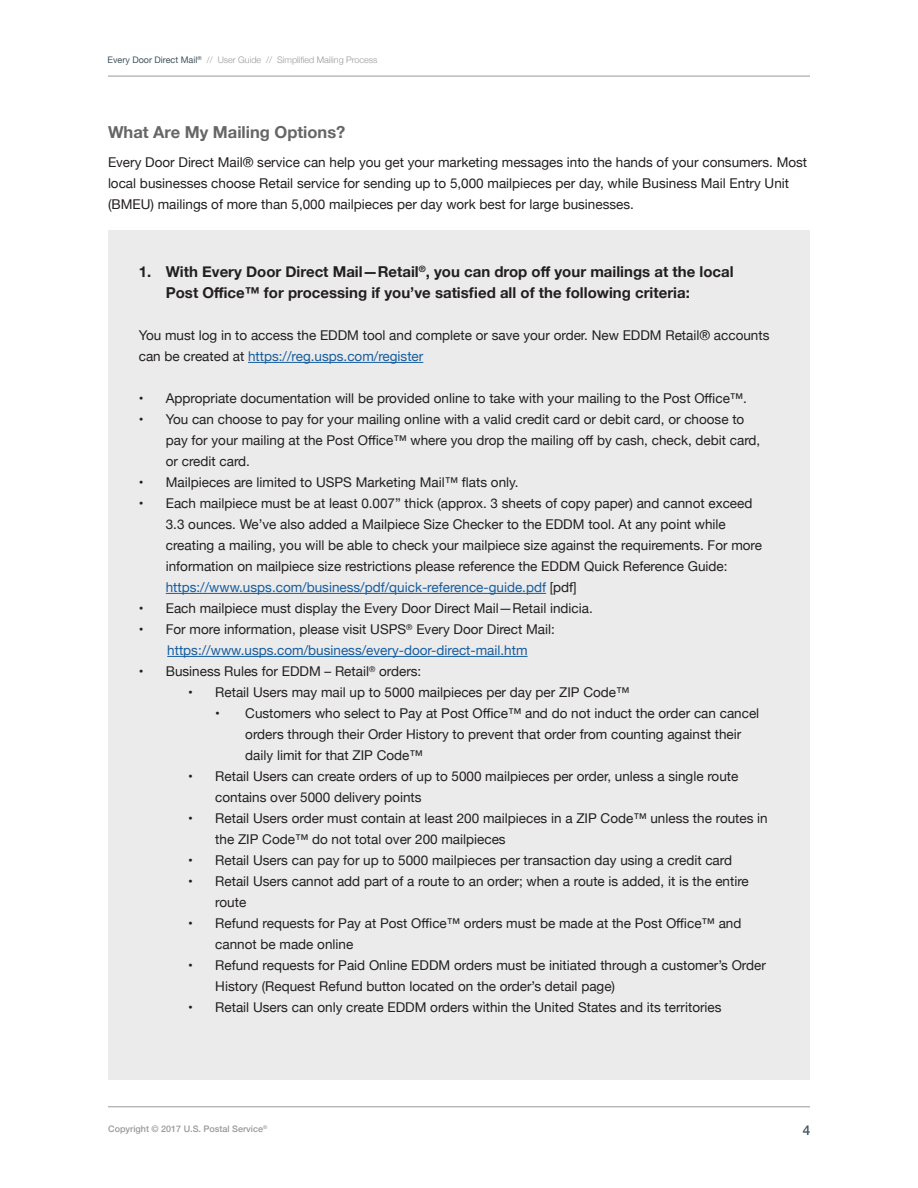
<style>
.page{position:relative;width:918px;height:1188px;background:#fff}
.page>*{position:absolute;margin:0;border:0;box-sizing:border-box;transform-origin:0 0}
.subsection_title{font:700 16.5px "Helvetica Neue";color:#666}
.t1{font:700 15px/21px "Helvetica Neue";color:#231f20}
.t2{font:13.5px/21px "Helvetica Neue";color:#231f20}
.t3{font:13.5px "Helvetica Neue";color:#175d9e}
.t4{font:500 13.5px "Helvetica Neue";color:#41525c}
.t5{font:300 9px "Helvetica Neue";color:#999}
.t6{font:500 9px "Helvetica Neue";color:#999}
.s1{font-weight:400;color:#41525c}
.s2{color:#175d9e}
</style>
<div class="page">
<hr style="left:108px;top:76px;width:702px;height:1px;background:#999">
<hr style="left:108px;top:1106px;width:702px;height:1px;background:#999">
<div style="left:108px;top:231px;width:702px;height:849px;background:#ebebeb"></div>
<hr style="left:248px;top:362px;width:175px;height:1px;background:#175d9e">
<hr style="left:166px;top:593px;width:380px;height:1px;background:#175d9e">
<hr style="left:167px;top:656px;width:361px;height:1px;background:#175d9e">
<p class="t5" style="left:108px;top:52px;width:271px"><span class="s1">Every Door Direct Mail</span><sup>®</sup> // User Guide // Simplified Mailing Process</p>
<p class="subsection_title" style="left:108px;top:119px;width:239px">What Are My Mailing Options?</p>
<p class="t2" style="left:108px;top:152px;width:701px">Every Door Direct Mail® service can help you get your marketing messages into the hands of your consumers. Most local businesses choose Retail service for sending up to 5,000 mailpieces per day, while Business Mail Entry Unit (BMEU) mailings of more than 5,000 mailpieces per day work best for large businesses.</p>
<p class="t1" style="left:166px;top:262px;width:569px;text-indent:-27px">1. With Every Door Direct Mail—Retail<sup>®</sup>, you can drop off your mailings at the local<br>Post Office™ for processing if you’ve satisfied all of the following criteria:</p>
<p class="t2" style="left:139px;top:326px;width:632px">You must log in to access the EDDM tool and complete or save your order. New EDDM Retail® accounts can be created at <span class="s2">https://reg.usps.com/register</span></p>
<p class="t2" style="left:139px;top:389px;width:610px">• Appropriate documentation will be provided online to take with your mailing to the Post Office™.</p>
<p class="t2" style="left:166px;top:410px;width:596px;text-indent:-27px">• You can choose to pay for your mailing online with a valid credit card or debit card, or choose to pay for your mailing at the Post Office™ where you drop the mailing off by cash, check, debit card, or credit card.</p>
<p class="t2" style="left:139px;top:473px;width:381px">• Mailpieces are limited to USPS Marketing Mail™ flats only.</p>
<p class="t2" style="left:166px;top:494px;width:598px;text-indent:-27px">• Each mailpiece must be at least 0.007” thick (approx. 3 sheets of copy paper) and cannot exceed 3.3 ounces. We’ve also added a Mailpiece Size Checker to the EDDM tool. At any point while creating a mailing, you will be able to check your mailpiece size against the requirements. For more information on mailpiece size restrictions please reference the EDDM Quick Reference Guide: <span class="s2">https://www.usps.com/business/pdf/quick-reference-guide.pdf</span> [pdf]</p>
<p class="t2" style="left:139px;top:599px;width:456px">• Each mailpiece must display the Every Door Direct Mail—Retail indicia.</p>
<p class="t2" style="left:139px;top:620px;width:418px">• For more information, please visit USPS<sup>®</sup> Every Door Direct Mail:</p>
<p class="t3" style="left:167px;top:641px;width:362px">https://www.usps.com/business/every-door-direct-mail.htm</p>
<p class="t2" style="left:139px;top:662px;width:284px">• Business Rules for EDDM – Retail<sup>®</sup> orders:</p>
<p class="t2" style="left:188px;top:683px;width:443px">• Retail Users may mail up to 5000 mailpieces per day per ZIP Code™</p>
<p class="t2" style="left:245px;top:704px;width:516px;text-indent:-30px">• Customers who select to Pay at Post Office™ and do not induct the order can cancel orders through their Order History to prevent that order from counting against their daily limit for that ZIP Code™</p>
<p class="t2" style="left:215px;top:767px;width:525px;text-indent:-27px">• Retail Users can create orders of up to 5000 mailpieces per order, unless a single route contains over 5000 delivery points</p>
<p class="t2" style="left:215px;top:809px;width:554px;text-indent:-27px">• Retail Users order must contain at least 200 mailpieces in a ZIP Code™ unless the routes in the ZIP Code™ do not total over 200 mailpieces</p>
<p class="t2" style="left:188px;top:851px;width:545px">• Retail Users can pay for up to 5000 mailpieces per transaction day using a credit card</p>
<p class="t2" style="left:215px;top:872px;width:535px;text-indent:-27px">• Retail Users cannot add part of a route to an order; when a route is added, it is the entire route</p>
<p class="t2" style="left:215px;top:914px;width:528px;text-indent:-27px">• Refund requests for Pay at Post Office™ orders must be made at the Post Office™ and cannot be made online</p>
<p class="t2" style="left:215px;top:956px;width:552px;text-indent:-27px">• Refund requests for Paid Online EDDM orders must be initiated through a customer’s Order<br>History (Request Refund button located on the order’s detail page)</p>
<p class="t2" style="left:188px;top:998px;width:535px">• Retail Users can only create EDDM orders within the United States and its territories</p>
<p class="t6" style="left:108px;top:1122px;width:161px">Copyright © 2017 U.S. Postal Service<sup>®</sup></p>
<p class="t4" style="left:803px;top:1120px;width:9px">4</p>
</div>
